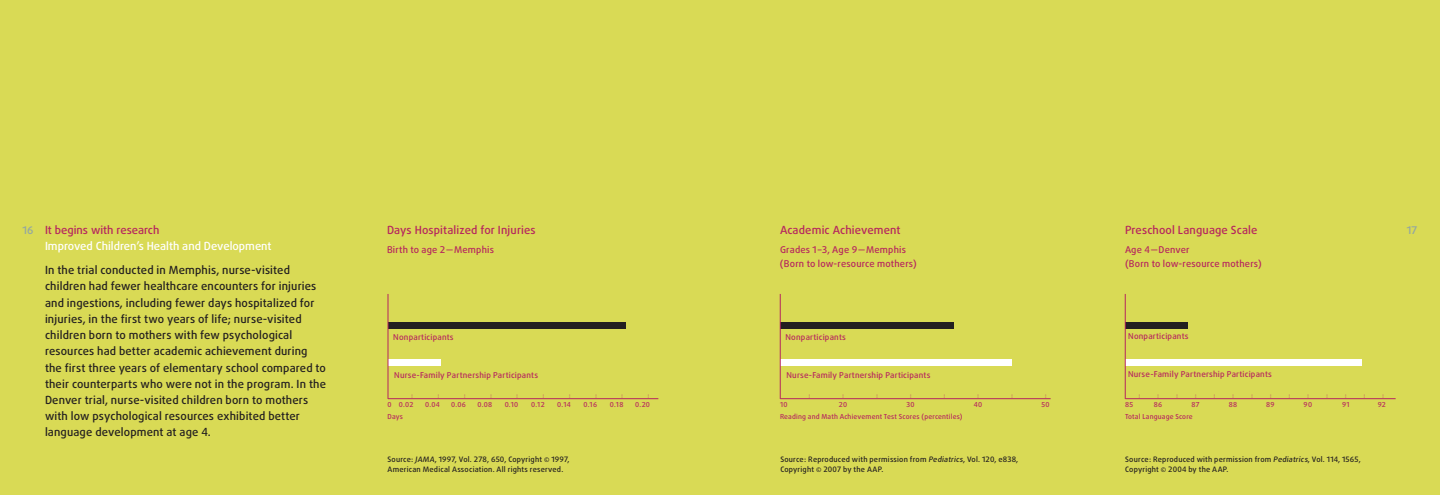
<style>
.page{position:relative;width:1440px;height:495px;background:#fff}
.page>*{position:absolute;margin:0;border:0;box-sizing:border-box;transform-origin:0 0}
.t1{font:500 11.25px/16.2px "Daxline LF";letter-spacing:.01em;color:#231f20}
.t2{font:500 11.25px "Daxline LF";letter-spacing:.01em;color:#b6255e}
.t3{font:500 11.25px "Daxline LF";color:#fff}
.t4{font:500 10.62px "Daxline LF";color:#91a5a4}
.t5{font:500 9.38px/13.8px "Daxline LF";letter-spacing:.02em;color:#b6255e}
.t6{font:500 8.12px "Daxline LF";letter-spacing:.02em;color:#b6255e}
.t7{font:500 7.5px/10px "Daxline LF";letter-spacing:.025em;color:#231f20}
.t8{font:7.5px "Times";color:#b6255e}
.t9{font:500 6.88px "Daxline LF";letter-spacing:.04em;color:#b6255e}
.s1{font-style:italic}
.s2{font-size:6.25px}
</style>
<div class="page">
<div style="left:720px;top:0;width:720px;height:495px;background:#d9da55"></div>
<div style="left:0;top:0;width:720px;height:495px;background:#d9da55"></div>
<div style="left:388px;top:322px;width:237px;height:7px;background:#231f20"></div>
<div style="left:388px;top:360px;width:52px;height:6px;background:#fff"></div>
<div style="left:780px;top:322px;width:173px;height:7px;background:#231f20"></div>
<div style="left:780px;top:360px;width:231px;height:6px;background:#fff"></div>
<hr style="left:780px;top:398px;width:271px;height:1px;background:#b6255e">
<hr style="left:780px;top:294px;width:1px;height:105px;background:#b6255e">
<hr style="left:388px;top:398px;width:270px;height:1px;background:#b6255e">
<hr style="left:388px;top:294px;width:1px;height:105px;background:#b6255e">
<div style="left:1125px;top:322px;width:63px;height:7px;background:#231f20"></div>
<div style="left:1125px;top:360px;width:237px;height:6px;background:#fff"></div>
<hr style="left:1125px;top:398px;width:271px;height:1px;background:#b6255e">
<hr style="left:1125px;top:294px;width:1px;height:105px;background:#b6255e">
<p class="t2" style="left:387px;top:223px;width:150px">Days Hospitalized for Injuries</p>
<p class="t5" style="left:387px;top:242px;width:109px">Birth to age 2—Memphis</p>
<p class="t2" style="left:45px;top:223px;width:116px">It begins with research</p>
<p class="t3" style="left:45px;top:239px;width:228px">Improved Children’s Health and Development</p>
<p class="t1" style="left:45px;top:262px;width:282px">In the trial conducted in Memphis, nurse-visited children had fewer healthcare encounters for injuries and ingestions, including fewer days hospitalized for injuries, in the first two years of life; nurse-visited children born to mothers with few psychological resources had better academic achievement during the first three years of elementary school compared to their counterparts who were not in the program. In the Denver trial, nurse-visited children born to mothers with low psychological resources exhibited better language development at age 4.</p>
<p class="t2" style="left:780px;top:223px;width:122px">Academic Achievement</p>
<p class="t5" style="left:780px;top:242px;width:138px">Grades 1–3, Age 9—Memphis (Born to low-resource mothers)</p>
<p class="t2" style="left:1125px;top:223px;width:134px">Preschool Language Scale</p>
<p class="t5" style="left:1125px;top:242px;width:138px">Age 4—Denver<br>(Born to low-resource mothers)</p>
<p class="t4" style="left:22px;top:223px;width:13px">16</p>
<p class="t4" style="left:1407px;top:223px;width:12px">17</p>
<p class="t6" style="left:1128px;top:331px;width:62px">Nonparticipants</p>
<p class="t6" style="left:393px;top:332px;width:62px">Nonparticipants</p>
<p class="t6" style="left:786px;top:332px;width:62px">Nonparticipants</p>
<p class="t6" style="left:786px;top:370px;width:145px">Nurse-Family Partnership Participants</p>
<p class="t6" style="left:1128px;top:369px;width:145px">Nurse-Family Partnership Participants</p>
<p class="t6" style="left:394px;top:370px;width:145px">Nurse-Family Partnership Participants</p>
<p class="t8" style="left:406px;top:398px;width:5px;rotate:-90deg">..</p>
<p class="t8" style="left:432px;top:398px;width:5px;rotate:-90deg">..</p>
<p class="t8" style="left:458px;top:398px;width:5px;rotate:-90deg">..</p>
<p class="t8" style="left:485px;top:398px;width:5px;rotate:-90deg">..</p>
<p class="t8" style="left:511px;top:398px;width:5px;rotate:-90deg">..</p>
<p class="t8" style="left:537px;top:398px;width:5px;rotate:-90deg">..</p>
<p class="t8" style="left:563px;top:398px;width:5px;rotate:-90deg">..</p>
<p class="t8" style="left:590px;top:398px;width:5px;rotate:-90deg">..</p>
<p class="t8" style="left:616px;top:398px;width:5px;rotate:-90deg">..</p>
<p class="t8" style="left:642px;top:398px;width:5px;rotate:-90deg">..</p>
<p class="t8" style="left:803px;top:398px;width:5px;rotate:-90deg">..</p>
<p class="t8" style="left:837px;top:398px;width:5px;rotate:-90deg">..</p>
<p class="t8" style="left:871px;top:398px;width:5px;rotate:-90deg">..</p>
<p class="t8" style="left:904px;top:398px;width:5px;rotate:-90deg">..</p>
<p class="t8" style="left:938px;top:398px;width:5px;rotate:-90deg">..</p>
<p class="t8" style="left:972px;top:398px;width:5px;rotate:-90deg">..</p>
<p class="t8" style="left:1006px;top:398px;width:5px;rotate:-90deg">..</p>
<p class="t8" style="left:1039px;top:398px;width:5px;rotate:-90deg">..</p>
<p class="t8" style="left:1133px;top:398px;width:5px;rotate:-90deg">..</p>
<p class="t8" style="left:1152px;top:398px;width:5px;rotate:-90deg">..</p>
<p class="t8" style="left:1171px;top:398px;width:5px;rotate:-90deg">..</p>
<p class="t8" style="left:1189px;top:398px;width:5px;rotate:-90deg">..</p>
<p class="t8" style="left:1208px;top:398px;width:5px;rotate:-90deg">..</p>
<p class="t8" style="left:1227px;top:398px;width:5px;rotate:-90deg">..</p>
<p class="t8" style="left:1246px;top:398px;width:5px;rotate:-90deg">..</p>
<p class="t8" style="left:1264px;top:398px;width:5px;rotate:-90deg">..</p>
<p class="t8" style="left:1283px;top:398px;width:5px;rotate:-90deg">..</p>
<p class="t8" style="left:1302px;top:398px;width:5px;rotate:-90deg">..</p>
<p class="t8" style="left:1321px;top:398px;width:5px;rotate:-90deg">..</p>
<p class="t8" style="left:1339px;top:398px;width:5px;rotate:-90deg">..</p>
<p class="t8" style="left:1358px;top:398px;width:5px;rotate:-90deg">..</p>
<p class="t8" style="left:1377px;top:398px;width:5px;rotate:-90deg">..</p>
<p class="t9" style="left:388px;top:400px;width:27px">0 0.02</p>
<p class="t9" style="left:425px;top:400px;width:16px">0.04</p>
<p class="t9" style="left:451px;top:400px;width:16px">0.06</p>
<p class="t9" style="left:477px;top:400px;width:16px">0.08</p>
<p class="t9" style="left:505px;top:400px;width:15px">0.10</p>
<p class="t9" style="left:531px;top:400px;width:15px">0.12</p>
<p class="t9" style="left:557px;top:400px;width:15px">0.14</p>
<p class="t9" style="left:583px;top:400px;width:15px">0.16</p>
<p class="t9" style="left:610px;top:400px;width:15px">0.18</p>
<p class="t9" style="left:635px;top:400px;width:16px">0.20</p>
<p class="t9" style="left:780px;top:400px;width:9px">10</p>
<p class="t9" style="left:839px;top:400px;width:10px">20</p>
<p class="t9" style="left:907px;top:400px;width:10px">30</p>
<p class="t9" style="left:974px;top:400px;width:10px">40</p>
<p class="t9" style="left:1042px;top:400px;width:10px">50</p>
<p class="t9" style="left:1125px;top:400px;width:10px">85</p>
<p class="t9" style="left:1154px;top:400px;width:10px">86</p>
<p class="t9" style="left:1192px;top:400px;width:10px">87</p>
<p class="t9" style="left:1229px;top:400px;width:10px">88</p>
<p class="t9" style="left:1266px;top:400px;width:10px">89</p>
<p class="t9" style="left:1304px;top:400px;width:10px">90</p>
<p class="t9" style="left:1342px;top:400px;width:9px">91</p>
<p class="t9" style="left:1378px;top:400px;width:10px">92</p>
<p class="t9" style="left:780px;top:412px;width:184px">Reading and Math Achievement Test Scores (percentiles)</p>
<p class="t7" style="left:780px;top:455px;width:239px">Source: Reproduced with permission from <span class="s1">Pediatrics</span>, Vol. 120, e838,<br>Copyright <span class="s2">©</span> 2007 by the AAP</p>
<p class="t7" style="left:881px;top:465px;width:3px">.</p>
<p class="t9" style="left:1125px;top:412px;width:69px">Total Language Score</p>
<p class="t9" style="left:388px;top:412px;width:17px">Days</p>
<p class="t7" style="left:1125px;top:455px;width:237px">Source: Reproduced with permission from <span class="s1">Pediatrics</span>, Vol. 114, 1565,<br>Copyright <span class="s2">©</span> 2004 by the AAP</p>
<p class="t7" style="left:1227px;top:465px;width:3px">.</p>
<p class="t7" style="left:387px;top:455px;width:184px;text-indent:47px">, 1997, Vol. 278, 650, Copyright <span class="s2">©</span> 1997,<br>American Medical Association. All rights reserved.</p>
<p class="t7" style="left:388px;top:455px;width:37px">Source: <span class="s1">JAMA</span></p>
</div>
